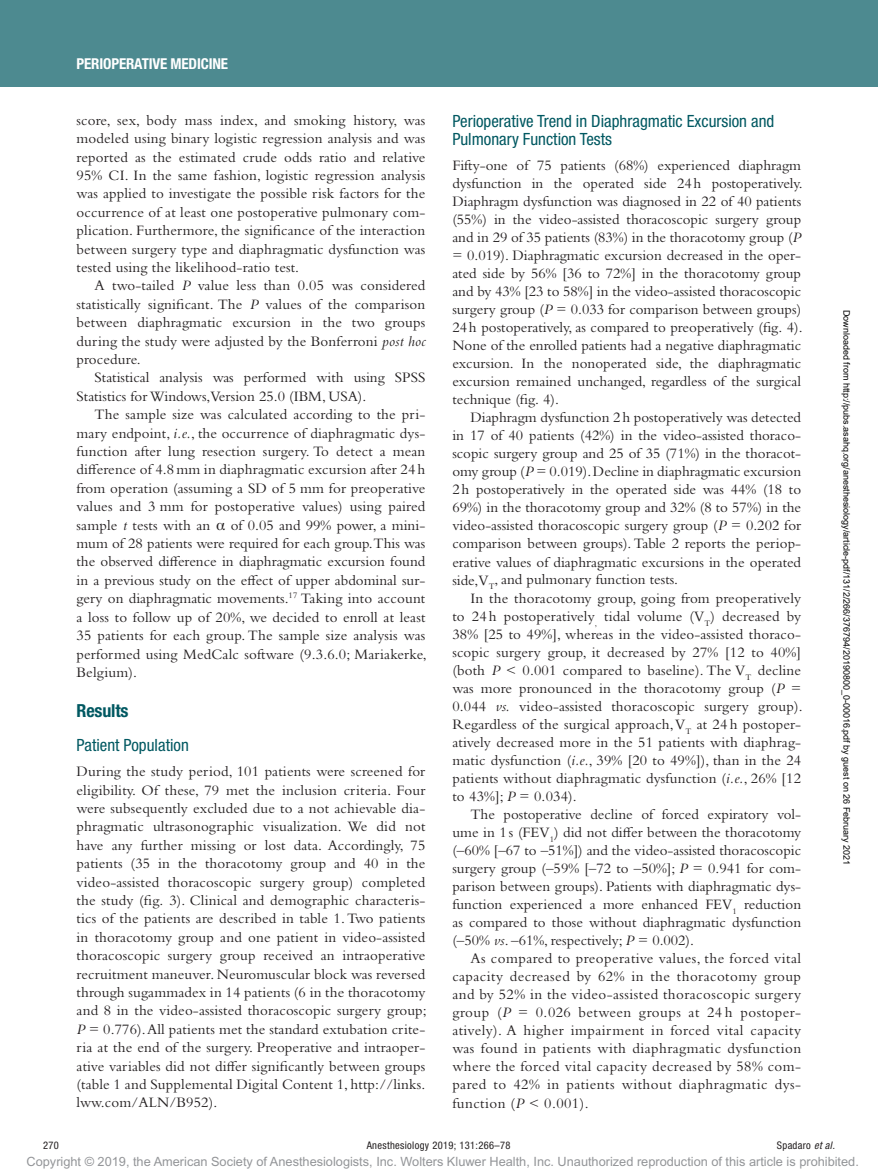
<style>
.page{position:relative;width:878px;height:1175px;background:#fff}
.page>*{position:absolute;margin:0;border:0;box-sizing:border-box;transform-origin:0 0}
.t1{font:700 condensed 18px "Helvetica Neue LT Std";color:#005861}
.t2{font:condensed 16.8px/18px "Helvetica Neue LT Std";color:#005861}
.t3{font:15px/18px "Bembo Std";letter-spacing:.01em;color:#231f20;text-align:justify}
.t4{font:700 condensed 15px "Helvetica Neue LT Std";letter-spacing:-.01em;color:#fff}
.t5{font:12.75px "Arial MT Std";color:#939598}
.t6{font:condensed 10.5px "Helvetica Neue LT Std";letter-spacing:.03em;color:#231f20}
.t7{font:9px "Arial";color:#000}
.s1{font-style:italic}
.s2{font-family:"Gandhari Unicode"}
</style>
<div class="page">
<div style="left:0;top:0;width:878px;height:86px;background:#4d8a90"></div>
<p class="t4" style="left:77px;top:54px;width:153px">PERIOPERATIVE MEDICINE</p>
<p class="t3" style="left:77px;top:111px;width:350px;line-height:18.5px">score, sex, body mass index, and smoking history, was modeled using binary logistic regression analysis and was reported as the estimated crude odds ratio and relative 95% CI. In the same fashion, logistic regression analysis was applied to investigate the possible risk factors for the occurrence of at least one postoperative pulmonary com&shy;plication. Furthermore, the significance of the interaction between surgery type and diaphragmatic dysfunction was tested using the likelihood-ratio test.</p>
<p class="t3" style="left:77px;top:276px;width:350px;line-height:18.5px;text-indent:18px">A two-tailed <span class="s1">P</span> value less than 0.05 was considered statistically significant. The <span class="s1">P</span> values of the comparison between diaphragmatic excursion in the two groups during the study were adjusted by the Bonferroni <span class="s1">post hoc </span>procedure.</p>
<p class="t3" style="left:77px;top:368px;width:350px;line-height:18.5px;text-indent:18px">Statistical analysis was performed with using SPSS<br>Statistics for Windows,Version 25.0 (IBM, USA).</p>
<p class="t3" style="left:77px;top:405px;width:352px;line-height:18.5px;text-indent:18px">The sample size was calculated according to the pri&shy;mary endpoint, <span class="s1">i.e.</span>, the occurrence of diaphragmatic dys&shy;function after lung resection surgery. To detect a mean difference of 4.8mm in diaphragmatic excursion after 24 h from operation (assuming a SD of 5 mm for preoperative values and 3 mm for postoperative values) using paired sample <span class="s1">t</span> tests with an <span class="s2">α</span> of 0.05 and 99% power, a mini&shy;mum of 28 patients were required for each group.This was the observed difference in diaphragmatic excursion found in a previous study on the effect of upper abdominal sur&shy;gery on diaphragmatic movements.<sup>17</sup> Taking into account a loss to follow up of 20%, we decided to enroll at least 35 patients for each group. The sample size analysis was performed using MedCalc software (9.3.6.0; Mariakerke, Belgium).</p>
<p class="t1" style="left:77px;top:699px;width:53px">RESULTS</p>
<p class="t2" style="left:77px;top:736px;width:114px">Patient Population</p>
<p class="t3" style="left:77px;top:762px;width:352px;line-height:18.5px">During the study period, 101 patients were screened for eligibility. Of these, 79 met the inclusion criteria. Four were subsequently excluded due to a not achievable dia&shy;phragmatic ultrasonographic visualization. We did not have any further missing or lost data. Accordingly, 75 patients (35 in the thoracotomy group and 40 in the video-assisted thoracoscopic surgery group) completed the study (fig. 3). Clinical and demographic characteris&shy;tics of the patients are described in table 1. Two patients in thoracotomy group and one patient in video-assisted thoracoscopic surgery group received an intraoperative recruitment maneuver. Neuromuscular block was reversed through sugammadex in 14 patients (6 in the thoracotomy and 8 in the video-assisted thoracoscopic surgery group; <span class="s1">P</span> = 0.776). All patients met the standard extubation crite&shy;ria at the end of the surgery. Preoperative and intraoper&shy;ative variables did not differ significantly between groups (table 1 and Supplemental Digital Content 1, http://links. lww.com/ALN/B952).</p>
<p class="t2" style="left:452px;top:112px;width:323px">Perioperative Trend in Diaphragmatic Excursion and<br>Pulmonary Function Tests</p>
<p class="t3" style="left:452px;top:156px;width:352px">Fifty-one of 75 patients (68%) experienced diaphragm dysfunction in the operated side 24h postoperatively.<br>Diaphragm dysfunction was diagnosed in 22 of 40 patients (55%) in the video-assisted thoracoscopic surgery group and in 29 of 35 patients (83%) in the thoracotomy group (<span class="s1">P </span>= 0.019). Diaphragmatic excursion decreased in the oper&shy;ated side by 56% [36 to 72%] in the thoracotomy group and by 43% [23 to 58%] in the video-assisted thoracoscopic surgery group (<span class="s1">P</span> = 0.033 for comparison between groups)<br>24h postoperatively, as compared to preoperatively (fig. 4).<br>None of the enrolled patients had a negative diaphragmatic excursion. In the nonoperated side, the diaphragmatic excursion remained unchanged, regardless of the surgical technique (fig. 4).</p>
<p class="t3" style="left:452px;top:408px;width:350px;text-indent:18px">Diaphragm dysfunction 2h postoperatively was detected in 17 of 40 patients (42%) in the video-assisted thoraco&shy;scopic surgery group and 25 of 35 (71%) in the thoracot&shy;omy group (<span class="s1">P</span> = 0.019). Decline in diaphragmatic excursion 2h postoperatively in the operated side was 44% (18 to 69%) in the thoracotomy group and 32% (8 to 57%) in the video-assisted thoracoscopic surgery group (<span class="s1">P</span> = 0.202 for comparison between groups). Table 2 reports the periop&shy;erative values of diaphragmatic excursions in the operated side,V<sub>T</sub>, and pulmonary function tests.</p>
<p class="t3" style="left:452px;top:588px;width:352px;text-indent:18px">In the thoracotomy group, going from preoperatively to 24 h postoperatively<sub>,</sub> tidal volume (V<sub>T</sub>) decreased by 38% [25 to 49%], whereas in the video-assisted thoraco&shy;scopic surgery group, it decreased by 27% [12 to 40%] (both <span class="s1">P</span> &lt; 0.001 compared to baseline). The V<sub>T</sub> decline was more pronounced in the thoracotomy group (<span class="s1">P</span> = 0.044 <span class="s1">vs.</span> video-assisted thoracoscopic surgery group).<br>Regardless of the surgical approach, V<sub>T</sub> at 24 h postoper&shy;atively decreased more in the 51 patients with diaphrag&shy;matic dysfunction (<span class="s1">i.e.</span>, 39% [20 to 49%]), than in the 24 patients without diaphragmatic dysfunction (<span class="s1">i.e.</span>, 26% [12 to 43%]; <span class="s1">P</span> = 0.034).</p>
<p class="t3" style="left:452px;top:805px;width:350px;text-indent:18px">The postoperative decline of forced expiratory vol&shy;ume in 1 s (FEV<sub>1</sub>) did not differ between the thoracotomy (–60% [–67 to –51%]) and the video-assisted thoracoscopic surgery group (–59% [–72 to –50%]; <span class="s1">P</span> = 0.941 for com&shy;parison between groups). Patients with diaphragmatic dys&shy;function experienced a more enhanced FEV<sub>1</sub> reduction as compared to those without diaphragmatic dysfunction (–50% <span class="s1">vs</span>. –61%, respectively; <span class="s1">P</span> = 0.002).</p>
<p class="t3" style="left:452px;top:949px;width:350px;text-indent:18px">As compared to preoperative values, the forced vital capacity decreased by 62% in the thoracotomy group and by 52% in the video-assisted thoracoscopic surgery group (<span class="s1">P</span> = 0.026 between groups at 24 h postoper&shy;atively). A higher impairment in forced vital capacity was found in patients with diaphragmatic dysfunction where the forced vital capacity decreased by 58% com&shy;pared to 42% in patients without diaphragmatic dys&shy;function (<span class="s1">P</span> &lt; 0.001).</p>
<p class="t7" style="left:850px;top:310px;width:557px;rotate:90deg">Downloaded from http://pubs.asahq.org/anesthesiology/article-pdf/131/2/266/376794/20190800_0-00016.pdf by guest on 26 February 2021</p>
<p class="t6" style="left:43px;top:1139px;width:17px">270</p>
<p class="t6" style="left:367px;top:1139px;width:145px">Anesthesiology 2019; 131:266–78</p>
<p class="t6" style="left:776px;top:1139px;width:59px">Spadaro <span class="s1">et al.</span></p>
<p class="t5" style="left:27px;top:1154px;width:833px">Copyright © 2019, the American Society of Anesthesiologists, Inc. Wolters Kluwer Health, Inc. Unauthorized reproduction of this article is prohibited.</p>
</div>
